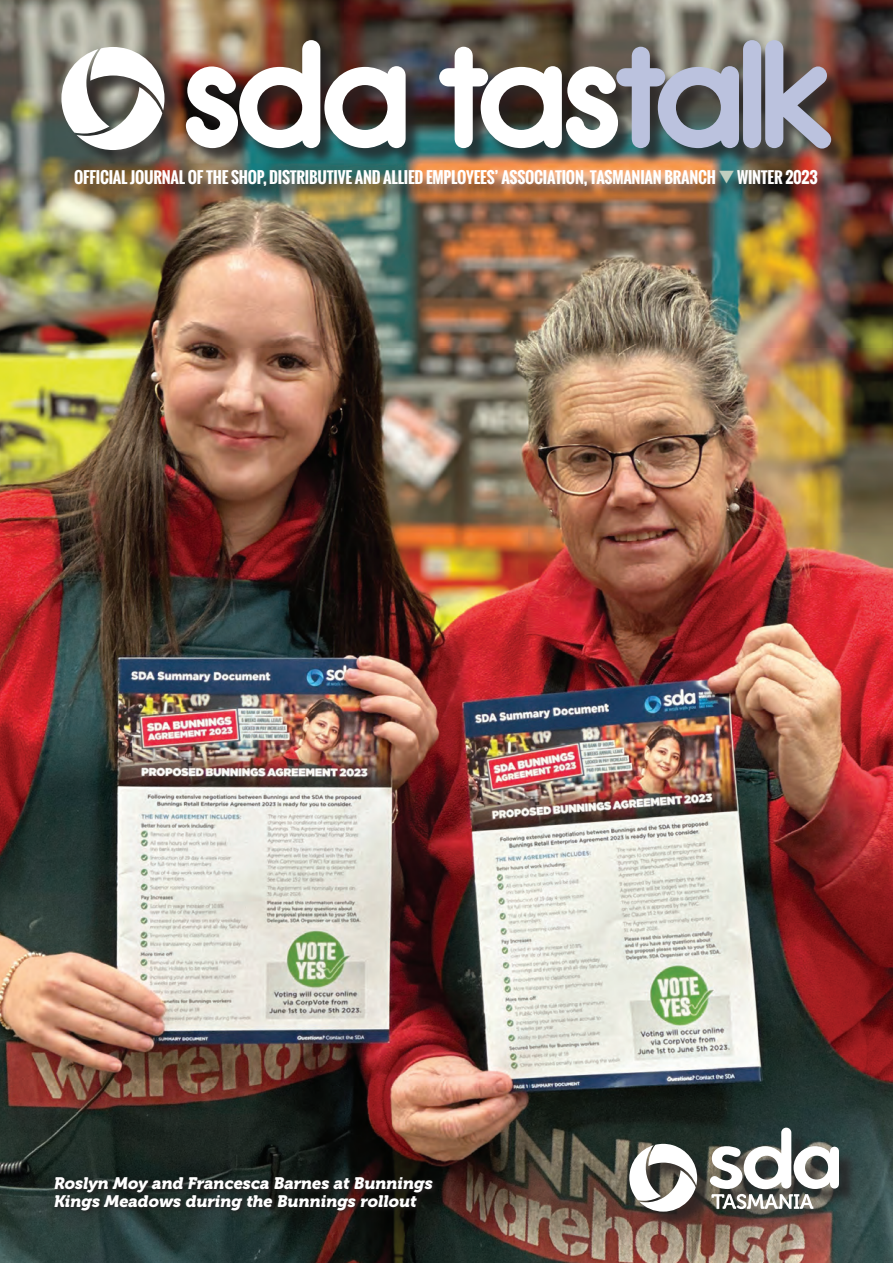
<style>
.page{position:relative;width:893px;height:1263px;background:#fff}
.page>*{position:absolute;margin:0;border:0;box-sizing:border-box;transform-origin:0 0}
.t1{font:700 144px "Hess Gothic Round NF";letter-spacing:-.03em;color:#fff}
.t2{font:italic 16.5px/17.2px "Museo 900";color:#fff}
.t3{font:700 15.6px "Oswald";letter-spacing:-.015em;color:#fff}
.s1{color:#bbc2de}
</style>
<div class="page">
<img style="left:0;top:0;width:893px;height:1263px">
<div style="left:77px;top:172px;width:759px;height:32px;background:#231f20;opacity:.75"></div>
<div style="left:64px;top:49px;width:119px;height:120px;background:#231f20;opacity:.75"></div>
<svg style="left:61px;top:47px;width:103px;height:103px"></svg>
<div style="left:189px;top:43px;width:660px;height:124px;background:#231f20;opacity:.75"></div>
<div style="left:632px;top:1130px;width:225px;height:100px;background:#231f20;opacity:.75"></div>
<svg style="left:629px;top:1144px;width:68px;height:67px"></svg>
<svg style="left:710px;top:1127px;width:129px;height:82px"></svg>
<svg style="left:52px;top:1175px;width:387px;height:41px;background:#1d221f"></svg>
<p class="t1" style="left:182px;top:9px;width:654px">sda tas<span class="s1">talk</span></p>
<p class="t3" style="left:74px;top:165px;width:682px">OFFICIAL JOURNAL OF THE SHOP, DISTRIBUTIVE AND ALLIED EMPLOYEES’ ASSOCIATION, TASMANIAN BRANCH <sup>▼</sup> WINTER</p>
<p class="t3" style="left:785px;top:165px;width:34px">2023</p>
<p class="t2" style="left:54px;top:1175px;width:380px">Roslyn Moy and Francesca Barnes at Bunnings<br>Kings Meadows during the Bunnings rollout</p>
</div>
